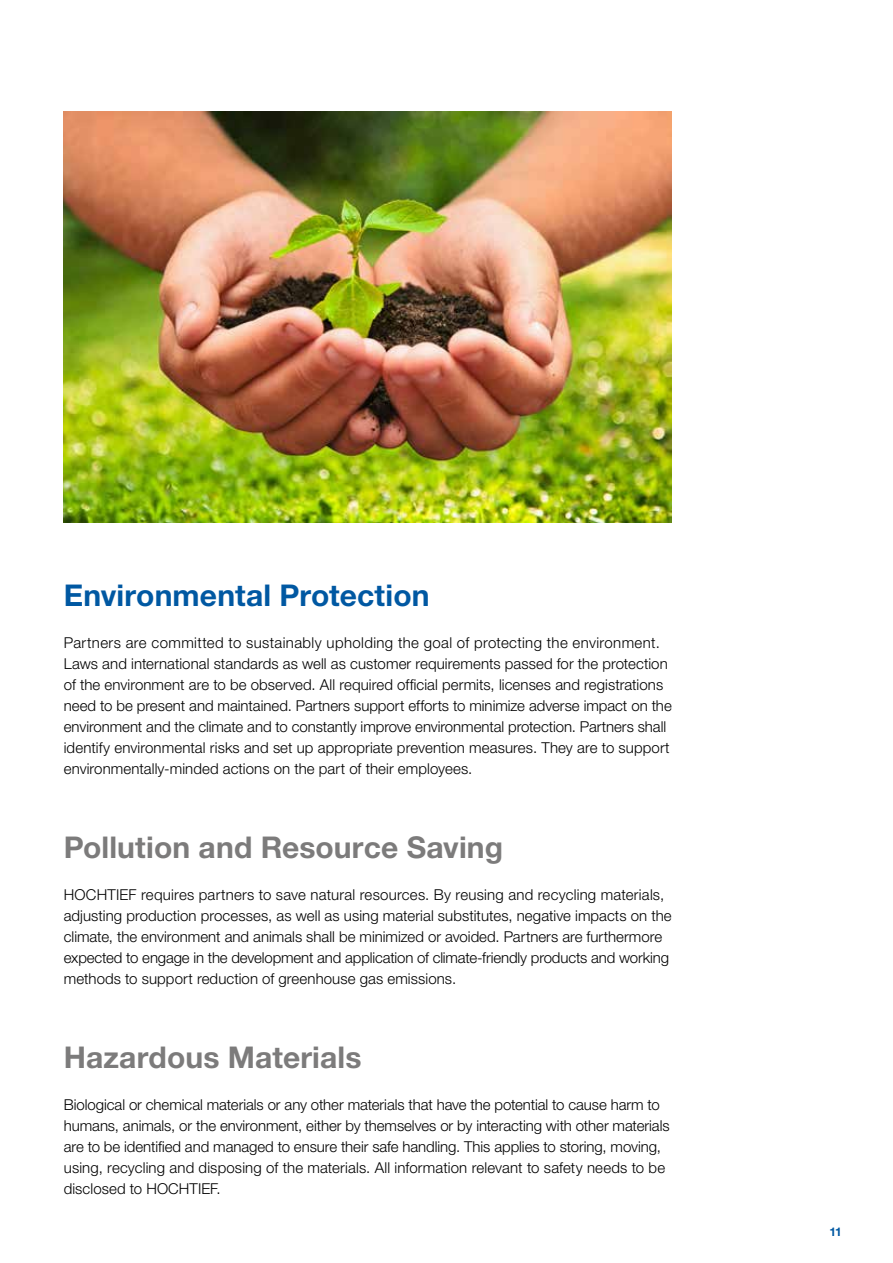
<style>
.page{position:relative;width:893px;height:1263px;background:#fff}
.page>*{position:absolute;margin:0;border:0;box-sizing:border-box;transform-origin:0 0}
.t1{font:700 30px "Helvetica Neue LT Pro";letter-spacing:.005em;color:#7c7b7b}
.t2{font:700 30px "Helvetica Neue LT Pro";letter-spacing:.005em;color:#0058a2}
.t3{font:300 15px/21px "Helvetica Neue LT Pro";color:#000}
.t4{font:700 12px "Helvetica Neue LT Pro";color:#0058a2}
</style>
<div class="page">
<img style="left:64px;top:112px;width:608px;height:411px">
<h1 class="t2" style="left:64px;top:576px;width:367px">Environmental Protection</h1>
<p class="t3" style="left:64px;top:632px;width:609px">Partners are committed to sustainably upholding the goal of protecting the environment.<br>Laws and international standards as well as customer requirements passed for the protection of the environment are to be observed. All required official permits, licenses and registrations need to be present and maintained. Partners support efforts to minimize adverse impact on the environment and the climate and to constantly improve environmental protection. Partners shall identify environmental risks and set up appropriate prevention measures. They are to support environmentally-minded actions on the part of their employees.</p>
<h1 class="t1" style="left:64px;top:828px;width:441px">Pollution and Resource Saving</h1>
<p class="t3" style="left:64px;top:884px;width:609px">HOCHTIEF requires partners to save natural resources. By reusing and recycling materials, adjusting production processes, as well as using material substitutes, negative impacts on the climate, the environment and animals shall be minimized or avoided. Partners are furthermore expected to engage in the development and application of climate-friendly products and working methods to support reduction of greenhouse gas emissions.</p>
<h1 class="t1" style="left:64px;top:1038px;width:299px">Hazardous Materials</h1>
<p class="t3" style="left:64px;top:1094px;width:607px">Biological or chemical materials or any other materials that have the potential to cause harm to humans, animals, or the environment, either by themselves or by interacting with other materials are to be identified and managed to ensure their safe handling. This applies to storing, moving, using, recycling and disposing of the materials. All information relevant to safety needs to be disclosed to HOCHTIEF.</p>
<p class="t4" style="left:829px;top:1224px;width:14px">11</p>
</div>
